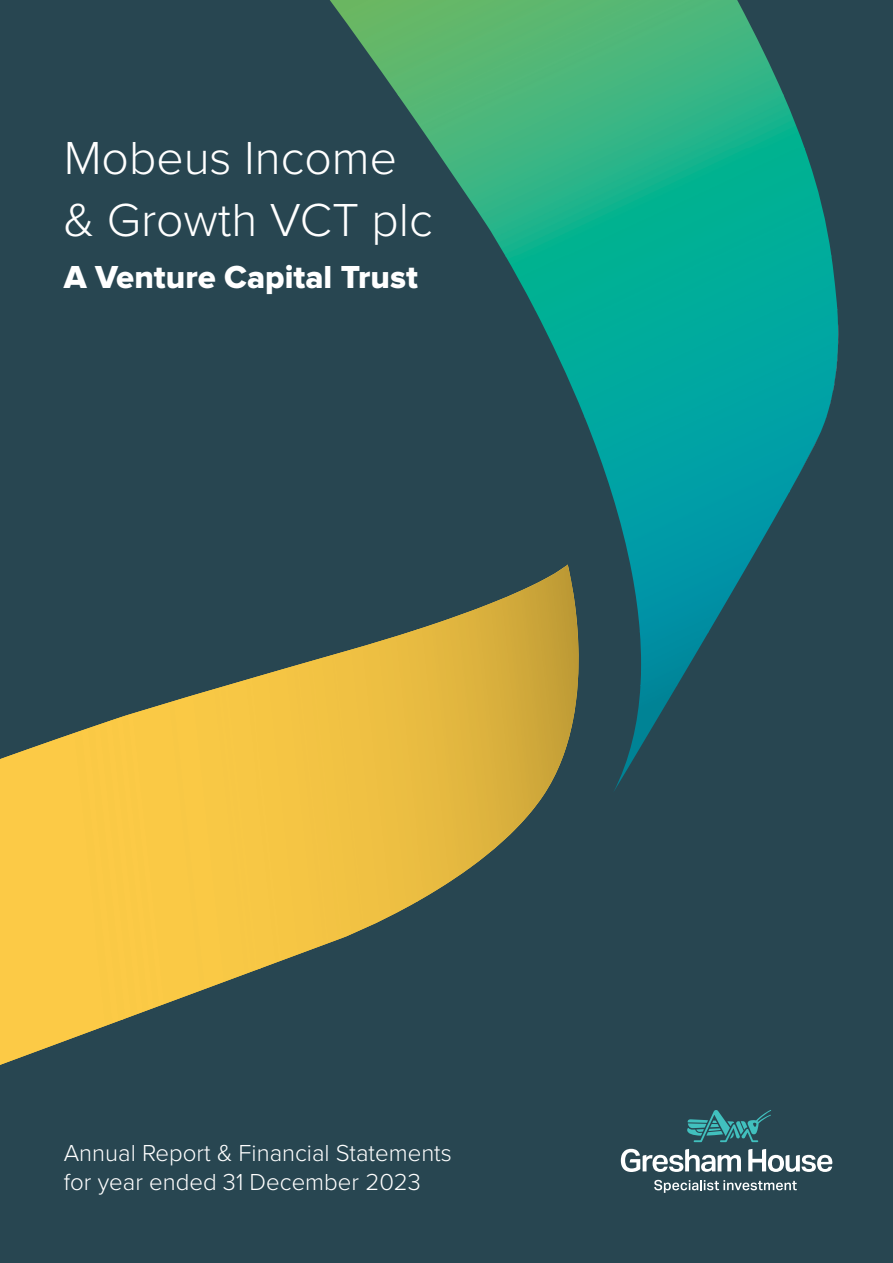
<style>
.page{position:relative;width:893px;height:1263px;background:#284651}
.page>*{position:absolute;margin:0;border:0;box-sizing:border-box;transform-origin:0 0}
.t1{font:300 48px/61.5px "Proxima Nova";color:#fff}
.t2{font:33px "Proxima Nova Extrabld";color:#fff}
.t3{font:300 24px/28.5px "Proxima Nova";color:#fff}
</style>
<div class="page">
<img style="left:330px;top:0;width:454px;height:95px">
<img style="left:398px;top:95px;width:407px;height:54px">
<img style="left:435px;top:148px;width:396px;height:107px">
<div style="left:505px;top:255px;width:332px;height:55px;background:#00ae98"></div>
<img style="left:535px;top:309px;width:304px;height:108px">
<img style="left:584px;top:416px;width:205px;height:216px">
<img style="left:789px;top:416px;width:37px;height:77px">
<img style="left:640px;top:631px;width:69px;height:55px">
<img style="left:614px;top:685px;width:63px;height:106px">
<svg style="left:584px;top:564px;width:20px;height:68px"></svg>
<img style="left:418px;top:564px;width:161px;height:303px">
<img style="left:256px;top:629px;width:162px;height:339px">
<img style="left:95px;top:677px;width:162px;height:342px">
<img style="left:0;top:726px;width:95px;height:339px">
<img style="left:417px;top:867px;width:54px;height:35px">
<img style="left:94px;top:1019px;width:30px;height:11px">
<svg style="left:687px;top:1110px;width:84px;height:32px"></svg>
<svg style="left:621px;top:1149px;width:120px;height:23px"></svg>
<svg style="left:748px;top:1149px;width:84px;height:23px"></svg>
<svg style="left:654px;top:1180px;width:143px;height:13px"></svg>
<h1 class="t1" style="left:64px;top:125px;width:371px">Mobeus Income &amp; Growth VCT plc</h1>
<h2 class="t2" style="left:64px;top:262px;width:356px">A Venture Capital Trust</h2>
<p class="t3" style="left:64px;top:1138px;width:390px">Annual Report &amp; Financial Statements for year ended 31 December 2023</p>
</div>
